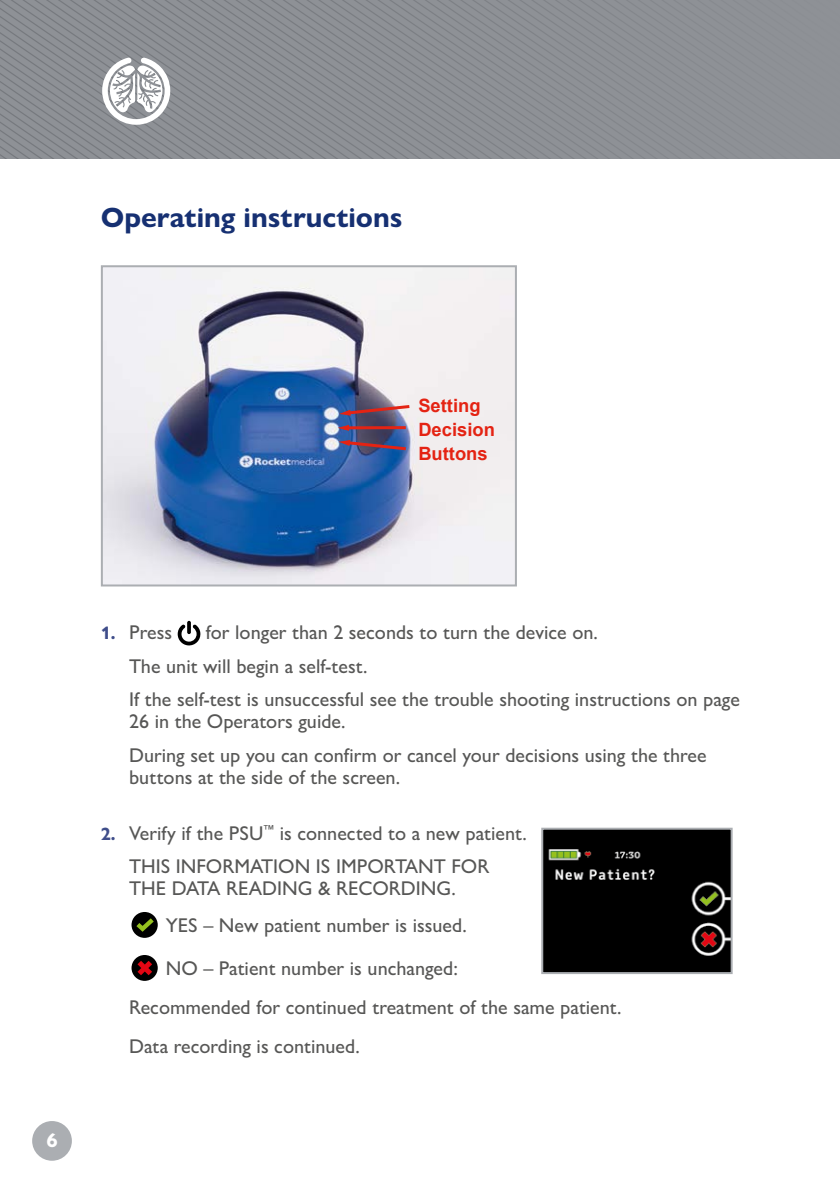
<style>
.page{position:relative;width:840px;height:1191px;background:#fff}
.page>*{position:absolute;margin:0;border:0;box-sizing:border-box;transform-origin:0 0}
.t1{font:700 28px "Gill Sans Nova";color:#163072}
.t2{font:500 20px/33.4px "Gill Sans Nova";color:#575756}
.t3{font:700 20px "Gill Sans Nova";color:#fff}
.t4{font:700 18.4px/23.6px "Arial";color:#e42313}
.s1{font-weight:700;font-size:18px;color:#3f4d8a}
</style>
<div class="page">
<svg style="left:0;top:0;width:839px;height:159px;background:#8a8d92"></svg>
<svg style="left:102px;top:57px;width:68px;height:68px"></svg>
<div style="left:32px;top:1121px;width:40px;height:39px;background:#abaeb2;border-radius:50%"></div>
<svg style="left:177px;top:621px;width:24px;height:25px"></svg>
<svg style="left:130px;top:910px;width:29px;height:29px"></svg>
<div style="left:129px;top:909px;width:31px;height:31px;border:2px solid #fff;border-radius:50%"></div>
<svg style="left:136px;top:918px;width:18px;height:13px"></svg>
<svg style="left:130px;top:953px;width:29px;height:29px"></svg>
<div style="left:129px;top:952px;width:31px;height:31px;border:2px solid #fff;border-radius:50%"></div>
<svg style="left:137px;top:960px;width:15px;height:15px"></svg>
<img style="left:104px;top:268px;width:409px;height:315px">
<div style="left:101px;top:265px;width:415px;height:321px;border:2px solid #abaeb2"></div>
<svg style="left:338px;top:439px;width:71px;height:13px"></svg>
<hr style="left:347px;top:426px;width:58px;height:3px;background:#e42313">
<svg style="left:337px;top:425px;width:12px;height:6px"></svg>
<svg style="left:339px;top:403px;width:73px;height:13px"></svg>
<img style="left:544px;top:830px;width:185px;height:141px">
<div style="left:541px;top:827px;width:191px;height:147px;border:2px solid #abaeb2"></div>
<h1 class="t1" style="left:101px;top:200px;width:303px">Operating instructions</h1>
<p class="t4" style="left:418px;top:395px;width:78px">Setting<br>Decision<br>Buttons</p>
<p class="t3" style="left:46px;top:1127px;width:13px">6</p>
<p class="t2" style="left:129px;top:616px;width:612px;text-indent:77px">for longer than 2 seconds to turn the device on.<br>The unit will begin a self-test.<br>If the self-test is unsuccessful see the trouble shooting instructions on page</p>
<p class="t2" style="left:129px;top:704px;width:579px">26 in the Operators guide.<br>During set up you can confirm or cancel your decisions using the three</p>
<p class="t2" style="left:129px;top:760px;width:272px">buttons at the side of the screen.</p>
<p class="t2" style="left:101px;top:616px;width:73px"><span class="s1">1.</span> Press</p>
<p class="t2" style="left:101px;top:816px;width:427px;text-align:center"><span class="s1">2.</span> Verify if the PSU<sup>™</sup> is connected to a new patient.<br>THIS INFORMATION IS IMPORTANT FOR</p>
<p class="t2" style="left:166px;top:869px;width:302px;line-height:37.4px;text-indent:-37px">THE DATA READING &amp; RECORDING.<br>YES – New patient number is issued.</p>
<p class="t2" style="left:129px;top:948px;width:493px;line-height:39px;text-indent:37px">NO – Patient number is unchanged:<br>Recommended for continued treatment of the same patient.<br>Data recording is continued.</p>
</div>
